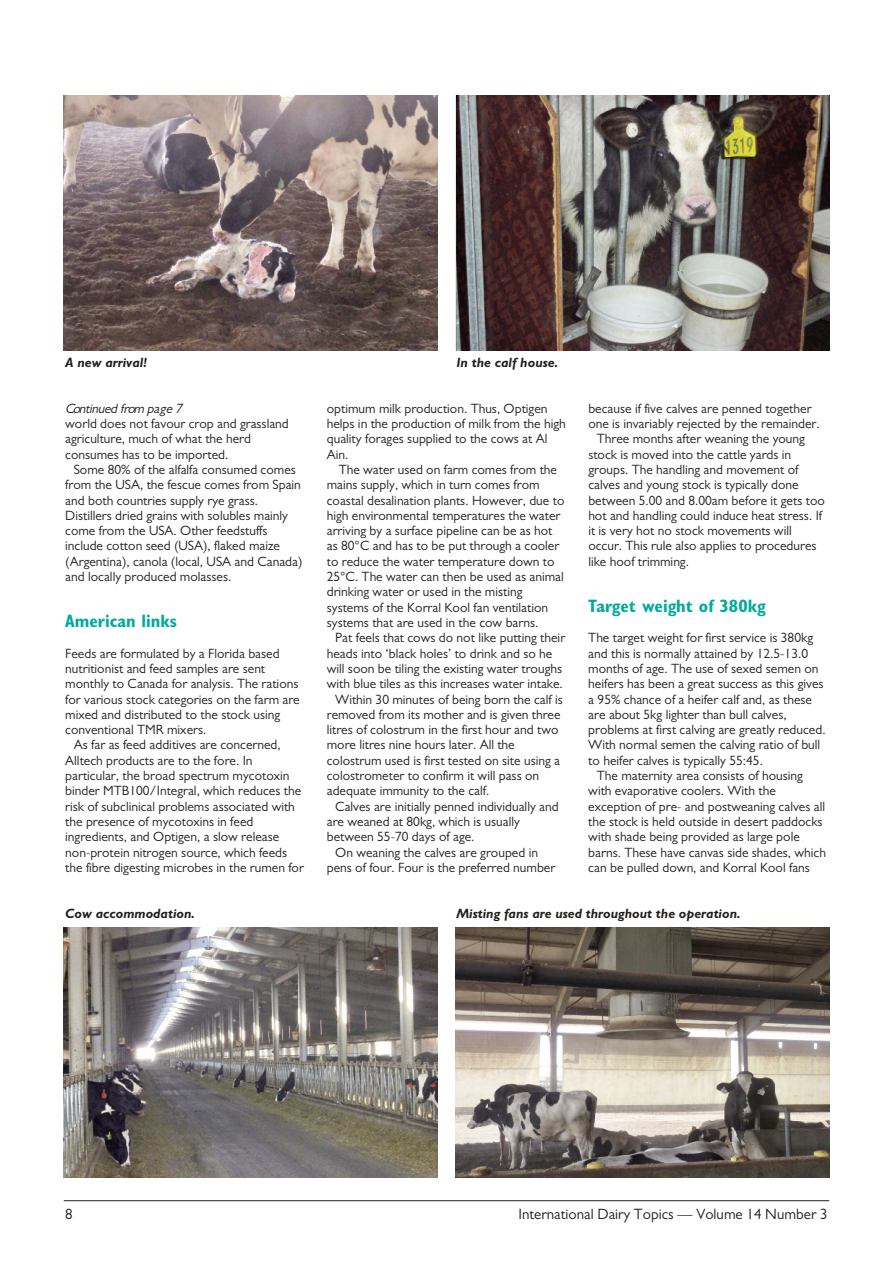
<style>
.page{position:relative;width:893px;height:1263px;background:#fff}
.page>*{position:absolute;margin:0;border:0;box-sizing:border-box;transform-origin:0 0}
.t1{font:700 condensed 18px "Gill Sans";color:#00a99d}
.t2{font:15px "Gill Sans";color:#231f20}
.t3{font:13.5px/15.3px "Gill Sans";color:#231f20}
.t4{font:italic 700 13.5px "Gill Sans";color:#231f20}
.t5{font:italic 13.5px "Gill Sans";color:#231f20}
</style>
<div class="page">
<hr style="left:64px;top:1200px;width:765px;height:1px;background:#231f20">
<img style="left:64px;top:96px;width:374px;height:255px">
<img style="left:457px;top:96px;width:372px;height:255px">
<img style="left:64px;top:927px;width:374px;height:251px">
<img style="left:455px;top:927px;width:374px;height:251px">
<p class="t4" style="left:65px;top:357px;width:83px">A new arrival!</p>
<p class="t4" style="left:456px;top:357px;width:103px">In the calf house.</p>
<p class="t5" style="left:65px;top:404px;width:121px">Continued from page 7</p>
<p class="t3" style="left:65px;top:417px;width:225px">world does not favour crop and grassland agriculture, much of what the herd consumes has to be imported.</p>
<p class="t3" style="left:65px;top:463px;width:239px;text-indent:9px">Some 80% of the alfalfa consumed comes from the USA, the fescue comes from Spain and both countries supply rye grass.<br>Distillers dried grains with solubles mainly come from the USA. Other feedstuffs include cotton seed (USA), flaked maize (Argentina), canola (local, USA and Canada) and locally produced molasses.</p>
<h1 class="t1" style="left:65px;top:614px;width:113px">American links</h1>
<p class="t3" style="left:65px;top:647px;width:236px">Feeds are formulated by a Florida based nutritionist and feed samples are sent monthly to Canada for analysis. The rations for various stock categories on the farm are mixed and distributed to the stock using conventional TMR mixers.</p>
<p class="t3" style="left:65px;top:739px;width:240px;text-indent:9px">As far as feed additives are concerned, Alltech products are to the fore. In particular, the broad spectrum mycotoxin binder MTB100/Integral, which reduces the risk of subclinical problems associated with the presence of mycotoxins in feed ingredients, and Optigen, a slow release non-protein nitrogen source, which feeds the fibre digesting microbes in the rumen for</p>
<p class="t3" style="left:327px;top:402px;width:240px">optimum milk production. Thus, Optigen helps in the production of milk from the high quality forages supplied to the cows at Al<br>Ain.</p>
<p class="t3" style="left:327px;top:463px;width:239px;text-indent:12px">The water used on farm comes from the mains supply, which in turn comes from coastal desalination plants. However, due to high environmental temperatures the water arriving by a surface pipeline can be as hot as 80°C and has to be put through a cooler to reduce the water temperature down to 25°C. The water can then be used as animal drinking water or used in the misting systems of the Korral Kool fan ventilation systems that are used in the cow barns.</p>
<p class="t3" style="left:335px;top:631px;width:231px">Pat feels that cows do not like putting their</p>
<p class="t3" style="left:327px;top:647px;width:227px">heads into ‘black holes’ to drink and so he</p>
<p class="t3" style="left:327px;top:662px;width:237px">will soon be tiling the existing water troughs</p>
<p class="t3" style="left:327px;top:677px;width:238px">with blue tiles as this increases water intake.</p>
<p class="t3" style="left:335px;top:693px;width:229px">Within 30 minutes of being born the calf is</p>
<p class="t3" style="left:327px;top:708px;width:235px">removed from its mother and is given three</p>
<p class="t3" style="left:327px;top:723px;width:233px">litres of colostrum in the first hour and two</p>
<p class="t3" style="left:327px;top:739px;width:189px">more litres nine hours later. All the</p>
<p class="t3" style="left:327px;top:754px;width:235px">colostrum used is first tested on site using a</p>
<p class="t3" style="left:327px;top:769px;width:214px">colostrometer to confirm it will pass on</p>
<p class="t3" style="left:327px;top:784px;width:164px">adequate immunity to the calf.</p>
<p class="t3" style="left:335px;top:800px;width:225px">Calves are initially penned individually and</p>
<p class="t3" style="left:327px;top:815px;width:195px">are weaned at 80kg, which is usually</p>
<p class="t3" style="left:327px;top:830px;width:149px">between 55-70 days of age.</p>
<p class="t3" style="left:335px;top:846px;width:204px">On weaning the calves are grouped in</p>
<p class="t3" style="left:327px;top:861px;width:230px">pens of four. Four is the preferred number</p>
<p class="t3" style="left:588px;top:402px;width:225px">because if five calves are penned together</p>
<p class="t3" style="left:588px;top:417px;width:233px">one is invariably rejected by the remainder.</p>
<p class="t3" style="left:597px;top:433px;width:210px">Three months after weaning the young</p>
<p class="t3" style="left:588px;top:448px;width:204px">stock is moved into the cattle yards in</p>
<p class="t3" style="left:588px;top:463px;width:212px">groups. The handling and movement of</p>
<p class="t3" style="left:588px;top:478px;width:212px">calves and young stock is typically done</p>
<p class="t3" style="left:588px;top:494px;width:238px">between 5.00 and 8.00am before it gets too</p>
<p class="t3" style="left:588px;top:509px;width:235px">hot and handling could induce heat stress. If</p>
<p class="t3" style="left:588px;top:524px;width:205px">it is very hot no stock movements will</p>
<p class="t3" style="left:588px;top:540px;width:230px">occur. This rule also applies to procedures</p>
<p class="t3" style="left:588px;top:555px;width:102px">like hoof trimming.</p>
<h1 class="t1" style="left:588px;top:599px;width:179px">Target weight of 380kg</h1>
<p class="t3" style="left:588px;top:631px;width:226px">The target weight for first service is 380kg</p>
<p class="t3" style="left:588px;top:647px;width:221px">and this is normally attained by 12.5-13.0</p>
<p class="t3" style="left:588px;top:662px;width:232px">months of age. The use of sexed semen on</p>
<p class="t3" style="left:588px;top:677px;width:237px">heifers has been a great success as this gives</p>
<p class="t3" style="left:588px;top:693px;width:225px">a 95% chance of a heifer calf and, as these</p>
<p class="t3" style="left:588px;top:708px;width:200px">are about 5kg lighter than bull calves,</p>
<p class="t3" style="left:588px;top:723px;width:239px">problems at first calving are greatly reduced.</p>
<p class="t3" style="left:588px;top:739px;width:233px">With normal semen the calving ratio of bull</p>
<p class="t3" style="left:588px;top:754px;width:176px">to heifer calves is typically 55:45.</p>
<p class="t3" style="left:597px;top:769px;width:208px">The maternity area consists of housing</p>
<p class="t3" style="left:588px;top:784px;width:189px">with evaporative coolers. With the</p>
<p class="t3" style="left:588px;top:800px;width:238px">exception of pre- and postweaning calves all</p>
<p class="t3" style="left:588px;top:815px;width:236px">the stock is held outside in desert paddocks</p>
<p class="t3" style="left:588px;top:830px;width:213px">with shade being provided as large pole</p>
<p class="t3" style="left:588px;top:846px;width:239px">barns. These have canvas side shades, which</p>
<p class="t3" style="left:588px;top:861px;width:223px">can be pulled down, and Korral Kool fans</p>
<p class="t4" style="left:65px;top:908px;width:131px">Cow accommodation.</p>
<p class="t4" style="left:456px;top:908px;width:286px">Misting fans are used throughout the operation.</p>
<p class="t2" style="left:65px;top:1209px;width:9px">8</p>
<p class="t2" style="left:518px;top:1209px;width:311px">International Dairy Topics — Volume 14 Number 3</p>
</div>
